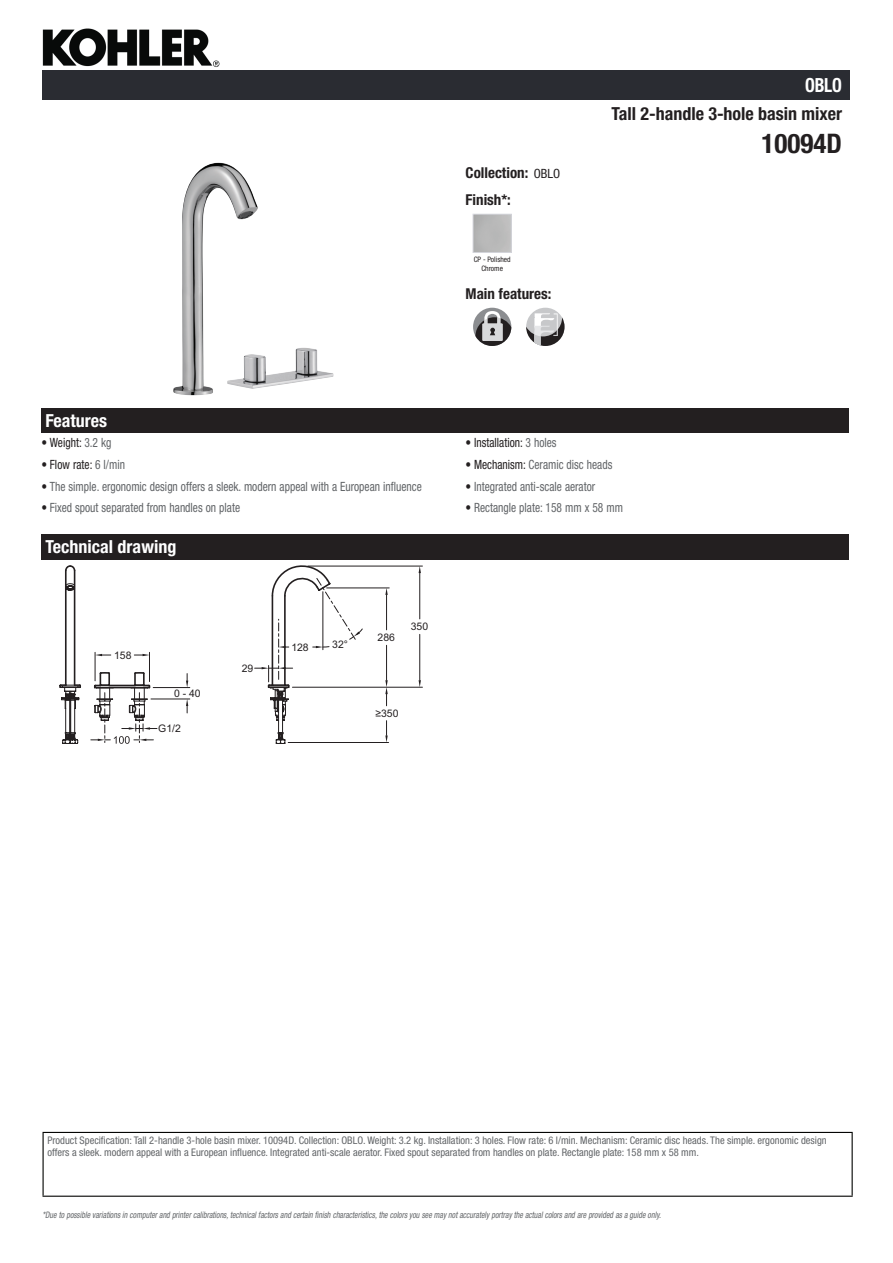
<style>
.page{position:relative;width:893px;height:1263px;background:#fff}
.page>*{position:absolute;margin:0;border:0;box-sizing:border-box;transform-origin:0 0}
.t1{font:700 condensed 27px "Helvetica Neue LT Std";color:#231f20}
.t2{font:700 condensed 19.5px "Helvetica Neue LT Std";color:#fff;scale:.9 1}
.t3{font:700 condensed 18px "Helvetica Neue LT Std";color:#231f20}
.t4{font:700 condensed 18px "Helvetica Neue LT Std";color:#fff}
.t5{font:700 condensed 15px/27.8px "Helvetica Neue LT Std";color:#231f20}
.t6{font:condensed 12.75px "Helvetica Neue LT Std";color:#626568;scale:.9 1}
.t7{font:condensed 12.75px "Helvetica Neue LT Std";color:#231f20;scale:.9 1}
.t8{font:condensed 10.5px/12px "Helvetica Neue LT Std";color:#626568}
.t9{font:10.5px "Arial";color:#231f20}
.t10{font:italic condensed 9px "Helvetica Neue LT Std";color:#626568;scale:.87 1}
.t11{font:condensed 7.5px/9px "Helvetica Neue LT Std";color:#231f20;text-align:center}
.s1{font-weight:400;font-size:12.75px}
.s2{color:#626568}
.s3{color:#231f20}
</style>
<div class="page">
<img style="left:42px;top:28px;width:188px;height:53px">
<img style="left:173px;top:163px;width:161px;height:233px">
<div style="left:473px;top:214px;width:39px;height:39px;border:1px solid #d3d4da"></div>
<div style="left:473px;top:308px;width:38px;height:38px;background:#8b8d90;border-radius:50%"></div>
<svg style="left:475px;top:311px;width:36px;height:35px"></svg>
<div style="left:526px;top:308px;width:38px;height:38px;background:#c7c8ca;border-radius:50%"></div>
<svg style="left:526px;top:313px;width:38px;height:33px"></svg>
<div style="left:41px;top:408px;width:808px;height:25px;background:#231f20"></div>
<div style="left:41px;top:534px;width:808px;height:25px;background:#231f20"></div>
<hr style="left:327px;top:588px;width:62px;height:1px;background:#231f20">
<hr style="left:386px;top:645px;width:1px;height:35px;background:#231f20">
<hr style="left:386px;top:595px;width:1px;height:35px;background:#231f20">
<svg style="left:385px;top:588px;width:3px;height:7px"></svg>
<hr style="left:292px;top:687px;width:130px;height:1px;background:#231f20">
<hr style="left:308px;top:566px;width:114px;height:1px;background:#231f20">
<hr style="left:419px;top:634px;width:1px;height:46px;background:#231f20">
<hr style="left:419px;top:573px;width:1px;height:46px;background:#231f20">
<svg style="left:419px;top:680px;width:2px;height:7px"></svg>
<svg style="left:419px;top:566px;width:2px;height:7px"></svg>
<svg style="left:59px;top:565px;width:304px;height:179px"></svg>
<hr style="left:288px;top:742px;width:101px;height:1px;background:#231f20">
<svg style="left:385px;top:680px;width:3px;height:26px"></svg>
<svg style="left:385px;top:721px;width:3px;height:21px"></svg>
<div style="left:43px;top:71px;width:807px;height:29px;background:#2a2c32"></div>
<hr style="left:43px;top:1132px;width:810px;height:1px;background:#040503">
<hr style="left:43px;top:1133px;width:1px;height:62px;background:#040503">
<hr style="left:852px;top:1133px;width:1px;height:62px;background:#040503">
<hr style="left:43px;top:1195px;width:810px;height:2px;background:#040503">
<h2 class="t2" style="left:805px;top:74px;width:42px">OBLO</h2>
<h3 class="t3" style="left:611px;top:103px;width:232px">Tall 2-handle 3-hole basin mixer</h3>
<h3 class="t5" style="left:466px;top:158px;width:96px">Collection: <span class="s1">OBLO<br></span>Finish*:</h3>
<p class="t11" style="left:474px;top:255px;width:38px">CP - Polished<br>Chrome</p>
<h3 class="t5" style="left:466px;top:280px;width:87px">Main features:</h3>
<h3 class="t4" style="left:46px;top:410px;width:63px">Features</h3>
<p class="t7" style="left:41px;top:435px;width:79px">• Weight: <span class="s2">3.2 kg</span></p>
<p class="t7" style="left:466px;top:435px;width:103px">• Installation: <span class="s2">3 holes</span></p>
<p class="t7" style="left:41px;top:457px;width:94px">• Flow rate: <span class="s2">6 l/min</span></p>
<p class="t6" style="left:466px;top:457px;width:165px"><span class="s3">• Mechanism:</span> Ceramic disc heads</p>
<p class="t6" style="left:41px;top:479px;width:424px"><span class="s3">•</span> The simple. ergonomic design offers a sleek. modern appeal with a European influence</p>
<p class="t6" style="left:466px;top:479px;width:146px"><span class="s3">•</span> Integrated anti-scale aerator</p>
<p class="t6" style="left:41px;top:501px;width:222px"><span class="s3">•</span> Fixed spout separated from handles on plate</p>
<p class="t6" style="left:466px;top:501px;width:176px"><span class="s3">•</span> Rectangle plate: 158 mm x 58 mm</p>
<h3 class="t4" style="left:46px;top:536px;width:132px">Technical drawing</h3>
<p class="t9" style="left:114px;top:648px;width:19px">158</p>
<p class="t9" style="left:174px;top:686px;width:28px">0 - 40</p>
<p class="t9" style="left:158px;top:722px;width:24px">G1/2</p>
<p class="t9" style="left:242px;top:661px;width:13px">29</p>
<p class="t9" style="left:291px;top:640px;width:19px">128</p>
<p class="t9" style="left:332px;top:637px;width:17px">32°</p>
<p class="t9" style="left:378px;top:631px;width:19px">286</p>
<p class="t9" style="left:411px;top:620px;width:19px">350</p>
<p class="t9" style="left:375px;top:706px;width:25px">≥350</p>
<h1 class="t1" style="left:762px;top:127px;width:82px">10094D</h1>
<p class="t8" style="left:47px;top:1134px;width:781px">Product Specification: Tall 2-handle 3-hole basin mixer. 10094D. Collection: OBLO. Weight: 3.2 kg. Installation: 3 holes. Flow rate: 6 l/min. Mechanism: Ceramic disc heads. The simple. ergonomic design offers a sleek. modern appeal with a European influence. Integrated anti-scale aerator. Fixed spout separated from handles on plate. Rectangle plate: 158 mm x 58 mm.</p>
<p class="t10" style="left:43px;top:1210px;width:714px">*Due to possible variationsin computerand printercalibrations,technicalfactorsand certain finish characteristics,the colorsyou see maynotaccuratelyportraythe actualcolorsand are provided asa guide only.</p>
</div>
